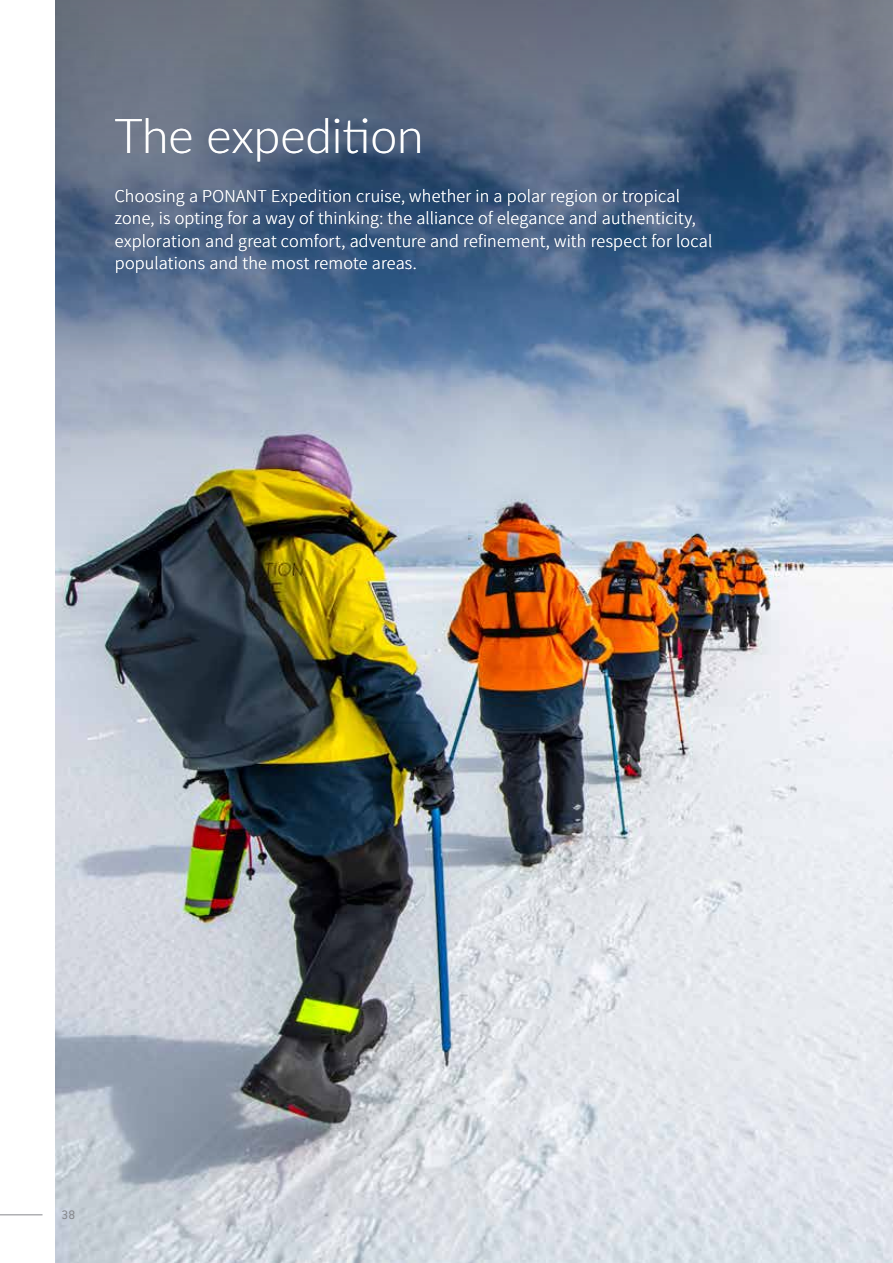
<style>
.page{position:relative;width:893px;height:1263px;background:#fff}
.page>*{position:absolute;margin:0;border:0;box-sizing:border-box;transform-origin:0 0}
.t1{font:300 48px "Lato";color:#fff}
.t2{font:300 18px/22.5px "Source Sans Pro";letter-spacing:.015em;color:#fff}
.t3{font:13.5px "Conduit ITC Std";color:#86888c}
</style>
<div class="page">
<img style="left:55px;top:570px;width:838px;height:693px">
<svg style="left:55px;top:0;width:838px;height:570px;background:#768598"></svg>
<hr style="left:0;top:1214px;width:43px;height:1px;background:#86888c">
<h1 class="t1" style="left:115px;top:103px;width:310px">The expedition</h1>
<p class="t2" style="left:115px;top:184px;width:599px">Choosing a PONANT Expedition cruise, whether in a polar region or tropical zone, is opting for a way of thinking: the alliance of elegance and authenticity, exploration and great comfort, adventure and refinement, with respect for local populations and the most remote areas.</p>
<p class="t3" style="left:62px;top:1206px;width:15px">38</p>
</div>
